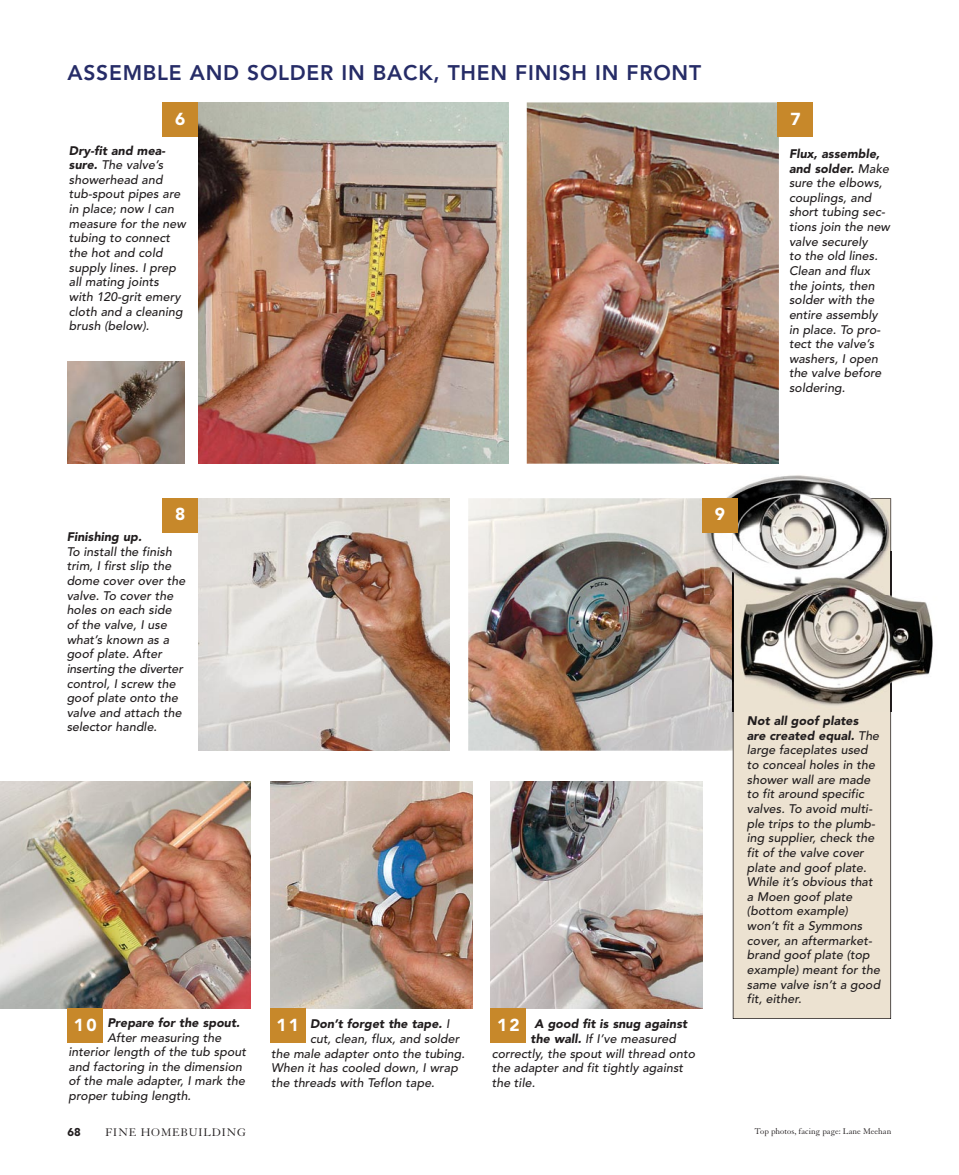
<style>
.page{position:relative;width:959px;height:1175px;background:#fff}
.page>*{position:absolute;margin:0;border:0;box-sizing:border-box;transform-origin:0 0}
.t1{font:800 21px "Avenir";letter-spacing:.035em;color:#262c67}
.t2{font:900 17.25px "Avenir";color:#fff}
.t3{font:italic 500 12.3px/14.7px "Avenir";letter-spacing:.005em;color:#211d1e}
.t4{font:italic 900 12.3px "Avenir";letter-spacing:.005em;color:#211d1e}
.t5{font:12px "Granjon";letter-spacing:.07em;color:#211d1e}
.t6{font:900 11.25px "Avenir";color:#211d1e}
.t7{font:9px "Granjon";letter-spacing:.005em;color:#211d1e}
.s1{font-weight:900}
.s2{font-weight:500}
</style>
<div class="page">
<img style="left:198px;top:498px;width:251px;height:252px">
<img style="left:490px;top:782px;width:212px;height:226px">
<img style="left:0;top:782px;width:251px;height:226px">
<img style="left:526px;top:102px;width:253px;height:361px">
<img style="left:270px;top:782px;width:202px;height:226px">
<div style="left:163px;top:102px;width:35px;height:35px;background:#c7882a"></div>
<div style="left:163px;top:498px;width:35px;height:35px;background:#c7882a"></div>
<div style="left:68px;top:1008px;width:35px;height:35px;background:#c7882a"></div>
<div style="left:270px;top:1008px;width:35px;height:35px;background:#c7882a"></div>
<div style="left:490px;top:1008px;width:36px;height:35px;background:#c7882a"></div>
<img style="left:468px;top:498px;width:264px;height:252px">
<div style="left:732px;top:711px;width:159px;height:307px;background:#ece2d1"></div>
<img style="left:726px;top:475px;width:144px;height:23px">
<img style="left:704px;top:463px;width:75px;height:1px">
<img style="left:704px;top:533px;width:28px;height:62px">
<img style="left:732px;top:533px;width:1px;height:18px">
<img style="left:733px;top:498px;width:157px;height:53px">
<img style="left:892px;top:596px;width:41px;height:87px">
<img style="left:710px;top:551px;width:182px;height:160px">
<div style="left:702px;top:498px;width:35px;height:35px;background:#c7882a"></div>
<img style="left:198px;top:102px;width:310px;height:361px">
<img style="left:68px;top:361px;width:117px;height:102px">
<div style="left:777px;top:102px;width:36px;height:35px;background:#c7882a"></div>
<h1 class="t1" style="left:68px;top:61px;width:635px">ASSEMBLE AND SOLDER IN BACK, THEN FINISH IN FRONT</h1>
<h2 class="t2" style="left:175px;top:108px;width:12px">6</h2>
<p class="t3" style="left:69px;top:143px;width:119px"><span class="s1">Dry-fit and mea&shy;sure.</span> The valve’s showerhead and tub-spout pipes are in place; now I can measure for the new tubing to connect the hot and cold supply lines. I prep all mating joints<br>with 120-grit emery cloth and a cleaning brush (below).</p>
<h2 class="t2" style="left:790px;top:108px;width:12px">7</h2>
<p class="t3" style="left:789px;top:147px;width:102px"><span class="s1">Flux, assemble, and solder.</span> Make sure the elbows, couplings, and short tubing sec&shy;tions join the new valve securely<br>to the old lines.<br>Clean and flux the joints, then solder with the entire assembly in place. To pro&shy;tect the valve’s washers, I open the valve before soldering.</p>
<h2 class="t2" style="left:175px;top:504px;width:12px">8</h2>
<p class="t4" style="left:67px;top:529px;width:77px">Finishing up.</p>
<p class="t3" style="left:67px;top:544px;width:120px">To install the finish trim, I first slip the dome cover over the valve. To cover the holes on each side of the valve, I use what’s known as a goof plate. After inserting the diverter control, I screw the goof plate onto the valve and attach the selector handle.</p>
<h2 class="t2" style="left:715px;top:504px;width:12px">9</h2>
<p class="t4" style="left:107px;top:1015px;width:134px">Prepare for the spout.</p>
<p class="t3" style="left:68px;top:1030px;width:179px;text-indent:39px">After measuring the interior length of the tub spout and factoring in the dimension of the male adapter, I mark the proper tubing length.</p>
<h2 class="t2" style="left:74px;top:1014px;width:24px">10</h2>
<h2 class="t2" style="left:276px;top:1014px;width:24px">11</h2>
<h2 class="t2" style="left:497px;top:1014px;width:24px">12</h2>
<p class="t4" style="left:534px;top:1016px;width:154px">A good fit is snug against</p>
<p class="t3" style="left:530px;top:1031px;width:147px"><span class="s1">the wall.</span> If I’ve measured</p>
<p class="t3" style="left:491px;top:1046px;width:205px">correctly, the spout will thread onto</p>
<p class="t3" style="left:491px;top:1060px;width:193px">the adapter and fit tightly against</p>
<p class="t3" style="left:491px;top:1075px;width:45px">the tile.</p>
<p class="t4" style="left:310px;top:1016px;width:141px">Don’t forget the tape. <span class="s2">I</span></p>
<p class="t3" style="left:310px;top:1031px;width:151px">cut, clean, flux, and solder</p>
<p class="t3" style="left:271px;top:1046px;width:195px">the male adapter onto the tubing.</p>
<p class="t3" style="left:271px;top:1061px;width:188px">When it has cooled down, I wrap</p>
<p class="t3" style="left:271px;top:1075px;width:165px">the threads with Teflon tape.</p>
<p class="t3" style="left:746px;top:714px;width:135px"><span class="s1">Not all goof plates are created equal.</span> The large faceplates used to conceal holes in the shower wall are made to fit around specific valves. To avoid multi&shy;ple trips to the plumb&shy;ing supplier, check the fit of the valve cover plate and goof plate.<br>While it’s obvious that a Moen goof plate (bottom example) won’t fit a Symmons cover, an aftermarket&shy;brand goof plate (top example) meant for the same valve isn’t a good fit, either.</p>
<p class="t6" style="left:68px;top:1125px;width:15px">68</p>
<p class="t5" style="left:105px;top:1126px;width:142px">FINE HOMEBUILDING</p>
<p class="t7" style="left:754px;top:1126px;width:138px">Top photos, facing page: Lane Meehan</p>
</div>
